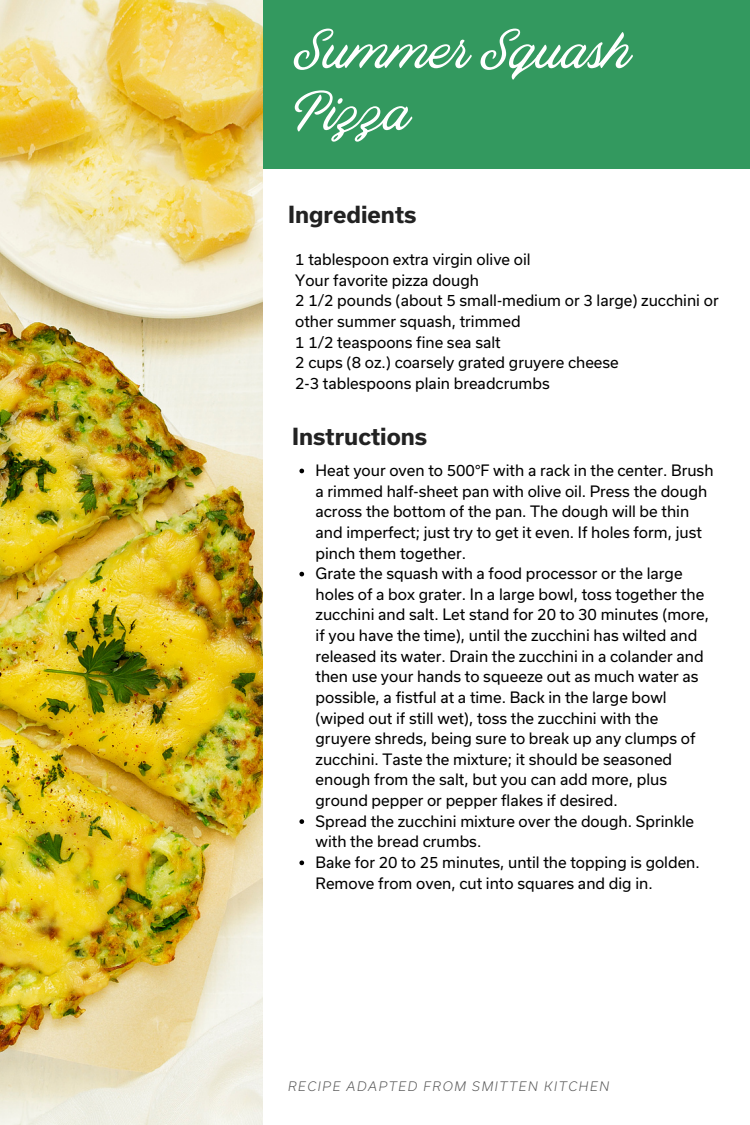
<style>
.page{position:relative;width:750px;height:1125px;background:#fff}
.page>*{position:absolute;margin:0;border:0;box-sizing:border-box;transform-origin:0 0}
.t1{font:51.25px/61.9px "Blackbike Clean";color:#fff}
.t2{font:700 22.5px "Usual";color:#222}
.t3{font:15px/20.6px "Usual";color:#000}
.t4{font:italic 300 12.5px "Usual";letter-spacing:.13em;color:#545454}
</style>
<div class="page">
<img style="left:0;top:0;width:263px;height:1125px">
<div style="left:263px;top:0;width:487px;height:169px;background:#33995f"></div>
<svg style="left:299px;top:469px;width:5px;height:4px"></svg>
<svg style="left:299px;top:572px;width:5px;height:4px"></svg>
<svg style="left:299px;top:819px;width:5px;height:5px"></svg>
<svg style="left:299px;top:860px;width:5px;height:5px"></svg>
<p class="t1" style="left:295px;top:20px;width:338px">Summer Squash<br>Pizza</p>
<p class="t2" style="left:288px;top:201px;width:130px">Ingredients</p>
<p class="t3" style="left:295px;top:249px;width:237px">1 tablespoon extra virgin olive oil</p>
<p class="t3" style="left:295px;top:269px;width:185px">Your favorite pizza dough</p>
<p class="t3" style="left:295px;top:290px;width:425px">2 1/2 pounds (about 5 small-medium or 3 large) zucchini or other summer squash, trimmed</p>
<p class="t3" style="left:295px;top:331px;width:207px">1 1/2 teaspoons fine sea salt</p>
<p class="t3" style="left:295px;top:352px;width:325px">2 cups (8 oz.) coarsely grated gruyere cheese</p>
<p class="t3" style="left:295px;top:373px;width:256px">2-3 tablespoons plain breadcrumbs</p>
<p class="t2" style="left:292px;top:422px;width:137px">Instructions</p>
<p class="t3" style="left:316px;top:460px;width:400px">Heat your oven to 500°F with a rack in the center. Brush a rimmed half-sheet pan with olive oil. Press the dough across the bottom of the pan. The dough will be thin and imperfect; just try to get it even. If holes form, just pinch them together.</p>
<p class="t3" style="left:316px;top:563px;width:395px">Grate the squash with a food processor or the large holes of a box grater. In a large bowl, toss together the zucchini and salt. Let stand for 20 to 30 minutes (more, if you have the time), until the zucchini has wilted and released its water. Drain the zucchini in a colander and then use your hands to squeeze out as much water as possible, a fistful at a time. Back in the large bowl (wiped out if still wet), toss the zucchini with the gruyere shreds, being sure to break up any clumps of zucchini. Taste the mixture; it should be seasoned enough from the salt, but you can add more, plus ground pepper or pepper flakes if desired.</p>
<p class="t3" style="left:316px;top:810px;width:380px">Spread the zucchini mixture over the dough. Sprinkle with the bread crumbs.</p>
<p class="t3" style="left:316px;top:852px;width:386px">Bake for 20 to 25 minutes, until the topping is golden.<br>Remove from oven, cut into squares and dig in.</p>
<p class="t4" style="left:288px;top:1079px;width:323px">RECIPE ADAPTED FROM SMITTEN KITCHEN</p>
</div>
